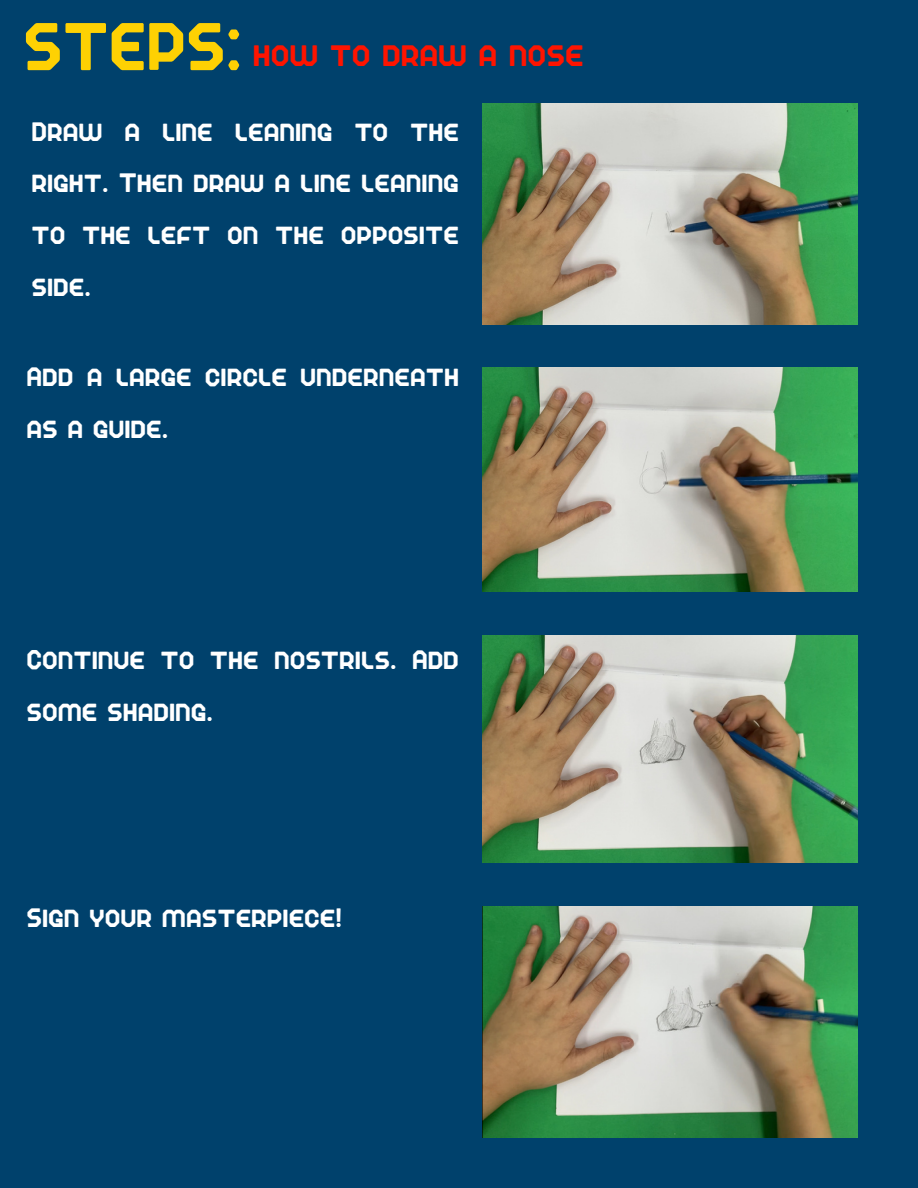
<style>
.page{position:relative;width:918px;height:1188px;background:#00416c}
.page>*{position:absolute;margin:0;border:0;box-sizing:border-box;transform-origin:0 0}
.t1{font:condensed 94.2px "TT RQND Pro Beta";color:#fed103}
.t2{font:condensed 44.55px "TT RQND Pro Beta";color:#ff1400}
.t3{font:condensed 37.35px/51.8px "TT RQND Pro Beta";color:#fff}
</style>
<div class="page">
<img style="left:482px;top:104px;width:375px;height:220px">
<img style="left:482px;top:368px;width:375px;height:224px">
<img style="left:482px;top:635px;width:375px;height:228px">
<img style="left:482px;top:906px;width:375px;height:232px">
<p class="t1" style="left:23px;top:-24px;width:220px">STEPS:</p>
<p class="t2" style="left:253px;top:21px;width:332px">how to draw a nose</p>
<p class="t3" style="left:31px;top:100px;width:429px;text-align:justify">Draw a line leaning to the right. Then draw a line leaning to the left on the opposite side.</p>
<p class="t3" style="left:26px;top:345px;width:434px">Add a large circle underneath as a guide.</p>
<p class="t3" style="left:26px;top:629px;width:434px">Continue to the nostrils. Add some shading.</p>
<p class="t3" style="left:26px;top:886px;width:317px">Sign your masterpiece!</p>
</div>
